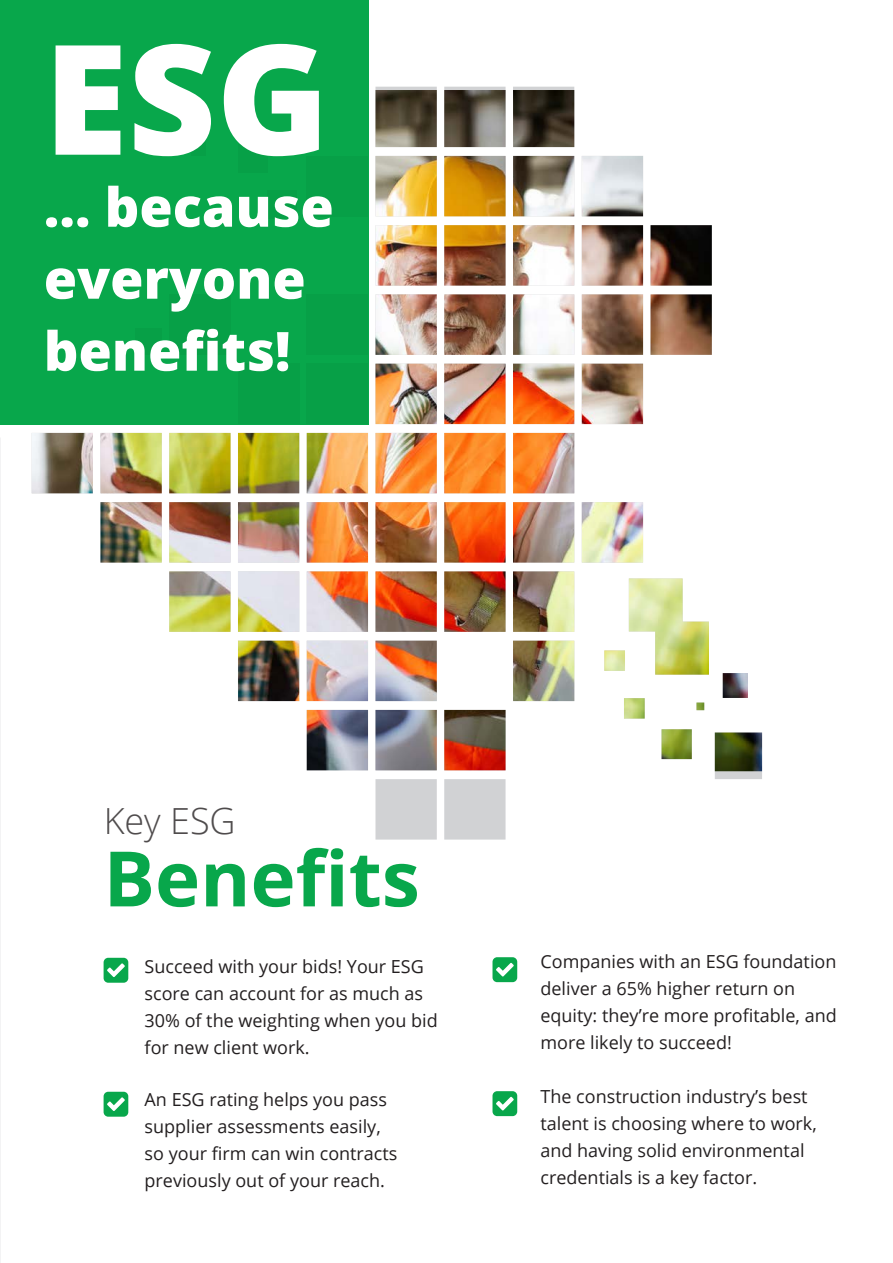
<style>
.page{position:relative;width:893px;height:1263px;background:#fff}
.page>*{position:absolute;margin:0;border:0;box-sizing:border-box;transform-origin:0 0}
._24pt_Left_Lea_28{font:800 153px "Open Sans";color:#fff}
._51pt_Center_Lea_48{font:700 76.5px "Open Sans";color:#08a74b}
._24pt_Left_Lea_28-2{font:800 54px/72px "Open Sans";color:#fff}
.t1{font:300 36px "Open Sans";color:#231f20}
._10pt_Left_Lea_18{font:18px/27px "Open Sans";color:#231f20}
</style>
<div class="page">
<svg style="left:368px;top:87px;width:394px;height:752px"></svg>
<img style="left:32px;top:90px;width:730px;height:681px">
<img style="left:0;top:438px;width:1px;height:825px">
<div style="left:0;top:0;width:368px;height:424px;background:#08a74b"></div>
<div style="left:307px;top:156px;width:61px;height:60px;background:#07a047"></div>
<div style="left:307px;top:294px;width:61px;height:61px;background:#07a047"></div>
<div style="left:307px;top:364px;width:61px;height:60px;background:#07a047"></div>
<div style="left:238px;top:364px;width:61px;height:60px;background:#07a047"></div>
<div style="left:169px;top:294px;width:61px;height:61px;background:#07a047"></div>
<div style="left:135px;top:328px;width:27px;height:27px;background:#07a047"></div>
<div style="left:268px;top:190px;width:29px;height:29px;background:#07a047"></div>
<div style="left:238px;top:144px;width:29px;height:29px;background:#07a047"></div>
<div style="left:191px;top:141px;width:15px;height:14px;background:#07a047"></div>
<svg style="left:104px;top:1092px;width:24px;height:25px"></svg>
<svg style="left:492px;top:1091px;width:25px;height:25px"></svg>
<svg style="left:104px;top:958px;width:24px;height:25px"></svg>
<svg style="left:492px;top:957px;width:25px;height:25px"></svg>
<p class="_24pt_Left_Lea_28" style="left:44px;top:-17px;width:287px">ESG</p>
<p class="_24pt_Left_Lea_28-2" style="left:44px;top:168px;width:292px">... because everyone benefits!</p>
<h3 class="t1" style="left:104px;top:796px;width:134px">Key ESG</h3>
<p class="_51pt_Center_Lea_48" style="left:104px;top:824px;width:318px">Benefits</p>
<p class="_10pt_Left_Lea_18" style="left:145px;top:952px;width:295px">Succeed with your bids! Your ESG score can account for as much as<br>30% of the weighting when you bid for new client work.</p>
<p class="_10pt_Left_Lea_18" style="left:540px;top:947px;width:298px">Companies with an ESG foundation deliver a 65% higher return on equity: they’re more profitable, and more likely to succeed!</p>
<p class="_10pt_Left_Lea_18" style="left:145px;top:1085px;width:254px">An ESG rating helps you pass supplier assessments easily, so your firm can win contracts previously out of your reach.</p>
<p class="_10pt_Left_Lea_18" style="left:540px;top:1082px;width:278px">The construction industry’s best talent is choosing where to work, and having solid environmental credentials is a key factor.</p>
</div>
